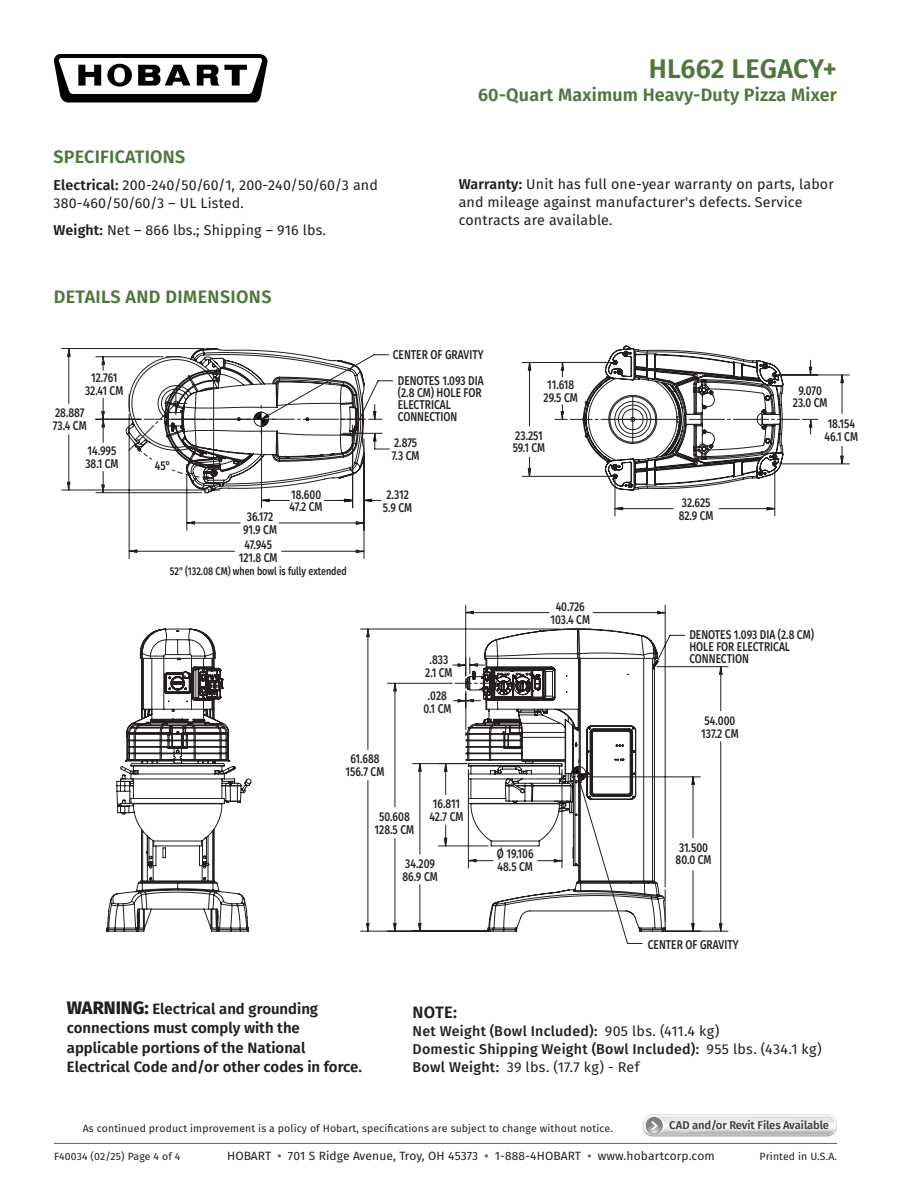
<style>
.page{position:relative;width:918px;height:1188px;background:#fff}
.page>*{position:absolute;margin:0;border:0;box-sizing:border-box;transform-origin:0 0}
.t1{font:600 27px "Fira Sans";color:#4e763d}
.Section_Title{font:600 18px "Fira Sans";letter-spacing:.01em;color:#4e763d}
.Non-Indented_Text{font:600 16.5px "Fira Sans";color:#231f20}
.t2{font:600 15px/19.5px "Fira Sans";color:#231f20}
.Text_no_indents_regular{font:14.25px/18px "Fira Sans";letter-spacing:.01em;color:#231f20}
.Non-Indented_Text-2{font:500 14.25px "Fira Sans";letter-spacing:.015em;color:#231f20}
.Non-Indented_Text-3{font:14.25px "Fira Sans";letter-spacing:.02em;color:#231f20}
.t3{font:500 12.75px/12.8px "Fira Sans";color:#231f20;scale:.8 1}
.t4{font:12px "Fira Sans";letter-spacing:.01em;color:#231f20}
.t5{font:500 11.25px "Fira Sans";color:#231f20;scale:.8 1}
.t6{font:600 11.25px "Fira Sans";letter-spacing:-.01em;color:#414042}
.t7{font:10.5px "Fira Sans";letter-spacing:.01em;color:#231f20}
.s1{font-weight:600}
.s2{font-weight:800;font-size:18px}
.s3{font-weight:400}
.s4{font-weight:500}
.s5{font-weight:600;color:#4e763d}
</style>
<div class="page">
<hr style="left:54px;top:1143px;width:783px;height:1px;background:#4e763d">
<svg style="left:54px;top:54px;width:213px;height:49px"></svg>
<svg style="left:643px;top:1114px;width:194px;height:23px"></svg>
<svg style="left:813px;top:374px;width:31px;height:91px"></svg>
<svg style="left:106px;top:346px;width:678px;height:589px"></svg>
<p class="Section_Title" style="left:54px;top:142px;width:133px">SPECIFICATIONS</p>
<p class="Text_no_indents_regular" style="left:54px;top:176px;width:326px"><span class="s1">Electrical:</span> 200-240/50/60/1, 200-240/50/60/3 and<br>380-460/50/60/3 – UL Listed.</p>
<p class="Text_no_indents_regular" style="left:54px;top:221px;width:274px"><span class="s1">Weight:</span> Net – 866 lbs.; Shipping – 916 lbs.</p>
<h1 class="t1" style="left:649px;top:47px;width:190px">HL662 LEGACY+</h1>
<h2 class="Section_Title" style="left:478px;top:80px;width:360px">60-Quart Maximum Heavy-Duty Pizza Mixer</h2>
<p class="Text_no_indents_regular" style="left:459px;top:175px;width:377px"><span class="s1">Warranty:</span> Unit has full one-year warranty on parts, labor and mileage against manufacturer's defects. Service contracts are available.</p>
<p class="Section_Title" style="left:54px;top:282px;width:219px">DETAILS AND DIMENSIONS</p>
<p class="t3" style="left:393px;top:347px;width:115px">CENTER OF GRAVITY</p>
<p class="t3" style="left:85px;top:371px;width:49px;text-align:center">12.761<br>32.41 CM</p>
<p class="t3" style="left:53px;top:406px;width:44px">28.887<br>73.4 CM</p>
<p class="t3" style="left:85px;top:444px;width:43px">14.995<br>38.1 CM</p>
<p class="t3" style="left:155px;top:458px;width:22px">45°</p>
<p class="t3" style="left:243px;top:510px;width:44px">36.172<br>91.9 CM</p>
<p class="t3" style="left:290px;top:487px;width:43px">18.600<br>47.2 CM</p>
<p class="t3" style="left:239px;top:538px;width:50px;text-align:center">47.945<br>121.8 CM</p>
<p class="t5" style="left:170px;top:562px;width:223px">52" (132.08 CM) when bowl is fully extended</p>
<p class="t3" style="left:398px;top:374px;width:109px;line-height:12px">DENOTES 1.093 DIA (2.8 CM) HOLE FOR<br>ELECTRICAL<br>CONNECTION</p>
<p class="t3" style="left:392px;top:436px;width:36px">2.875<br>7.3 CM</p>
<p class="t3" style="left:383px;top:488px;width:38px">2.312<br>5.9 CM</p>
<p class="t3" style="left:544px;top:378px;width:44px">11.618<br>29.5 CM</p>
<p class="t3" style="left:513px;top:428px;width:42px">23.251<br>59.1 CM</p>
<p class="t3" style="left:550px;top:600px;width:51px;text-align:center">40.726<br>103.4 CM</p>
<p class="t3" style="left:793px;top:383px;width:45px;text-align:center">9.070<br>23.0 CM</p>
<p class="t3" style="left:679px;top:496px;width:45px">32.625<br>82.9 CM</p>
<p class="t3" style="left:825px;top:417px;width:43px">18.154<br>46.1 CM</p>
<p class="t3" style="left:689px;top:628px;width:157px;line-height:12px">DENOTES 1.093 DIA (2.8 CM)<br>HOLE FOR ELECTRICAL</p>
<p class="t3" style="left:430px;top:653px;width:25px">.833</p>
<p class="t3" style="left:689px;top:652px;width:76px">CONNECTION</p>
<p class="t3" style="left:425px;top:660px;width:36px;line-height:23.1px">2.1 CM .028</p>
<p class="t3" style="left:423px;top:701px;width:36px">0.1 CM</p>
<p class="t3" style="left:701px;top:714px;width:48px">54.000<br>137.2 CM</p>
<p class="t3" style="left:346px;top:751px;width:50px;text-align:center">61.688<br>156.7 CM</p>
<p class="t3" style="left:430px;top:797px;width:44px">16.811<br>42.7 CM</p>
<p class="t3" style="left:375px;top:809px;width:51px;text-align:center">50.608<br>128.5 CM</p>
<p class="t3" style="left:402px;top:857px;width:46px">34.209<br>86.9 CM</p>
<p class="t3" style="left:497px;top:847px;width:47px">Ø 19.106<br>48.5 CM</p>
<p class="t3" style="left:676px;top:840px;width:46px">31.500<br>80.0 CM</p>
<p class="t3" style="left:648px;top:937px;width:115px">CENTER OF GRAVITY</p>
<p class="t2" style="left:67px;top:998px;width:297px"><span class="s2">WARNING:</span> Electrical and grounding connections must comply with the applicable portions of the National Electrical Code and/or other codes in force.</p>
<p class="Non-Indented_Text" style="left:413px;top:999px;width:46px">NOTE:</p>
<p class="Non-Indented_Text-2" style="left:413px;top:1021px;width:308px">Net Weight (Bowl Included): <span class="s3">905 lbs. (411.4 kg)</span></p>
<p class="Non-Indented_Text-2" style="left:413px;top:1039px;width:411px">Domestic Shipping Weight (Bowl Included): <span class="s3">955 lbs. (434.1 kg)</span></p>
<p class="Non-Indented_Text-3" style="left:413px;top:1057px;width:229px"><span class="s4">Bowl Weight:</span> 39 lbs. (17.7 kg) - Ref</p>
<p class="t6" style="left:669px;top:1117px;width:161px">CAD and/or Revit Files Available</p>
<p class="t7" style="left:83px;top:1121px;width:532px">As continued product improvement is a policy of Hobart, specifications are subject to change without notice.</p>
<p class="t7" style="left:54px;top:1149px;width:128px">F40034 (02/25) Page 4 of 4</p>
<p class="t4" style="left:227px;top:1148px;width:489px">HOBART <span class="s5">•</span> 701 S Ridge Avenue, Troy, OH 45373 <span class="s5">•</span> 1-888-4HOBART <span class="s5">•</span> www.hobartcorp.com</p>
<p class="t7" style="left:760px;top:1149px;width:79px">Printed in U.S.A.</p>
</div>
